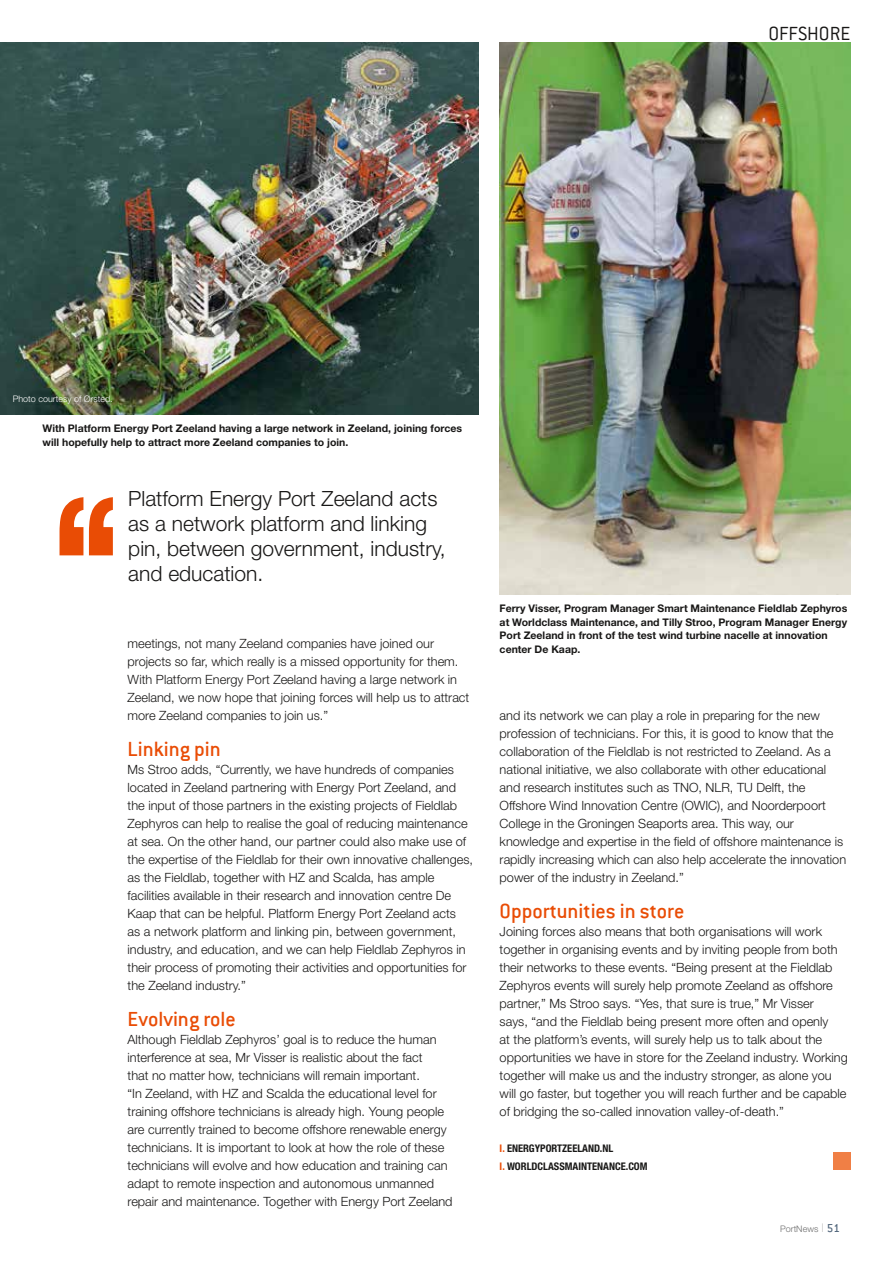
<style>
.page{position:relative;width:893px;height:1263px;background:#fff}
.page>*{position:absolute;margin:0;border:0;box-sizing:border-box;transform-origin:0 0}
.t1{font:500 22.5px "Conduit ITC";color:#e94c05}
.t2{font:300 21px/25.2px "Helvetica Neue LT Std";color:#181716}
.t3{font:300 21px "Conduit ITC";color:#181716}
.t4{font:300 12.75px/18px "Helvetica Neue LT Std";color:#181716}
.t5{font:700 10.5px/13.5px "Helvetica Neue LT Std";color:#181716}
.t6{font:700 condensed 10.5px/18px "Helvetica Neue LT Std";color:#181716}
.t7{font:300 9px "Helvetica Neue LT Std";color:#fff}
.t8{font:300 9px "Helvetica Neue LT Std";color:#6e6e6e}
.s1{color:#e94c05}
.s2{font-weight:200;font-size:12px}
.s3{font-family:"Conduit ITC";font-weight:500;font-size:12.75px;color:#54687d}
</style>
<div class="page">
<div style="left:832px;top:1152px;width:18px;height:18px;background:#f07f45"></div>
<img style="left:0;top:43px;width:478px;height:371px">
<img style="left:500px;top:43px;width:350px;height:551px">
<svg style="left:89px;top:497px;width:24px;height:58px"></svg>
<svg style="left:60px;top:497px;width:23px;height:58px"></svg>
<h2 class="t3" style="left:768px;top:22px;width:84px">OFFSHORE</h2>
<p class="t7" style="left:13px;top:394px;width:102px">Photo courtesy of Ørsted.</p>
<p class="t5" style="left:43px;top:421px;width:421px">With Platform Energy Port Zeeland having a large network in Zeeland, joining forces will hopefully help to attract more Zeeland companies to join.</p>
<h2 class="t2" style="left:128px;top:485px;width:319px">Platform Energy Port Zeeland acts as a network platform and linking pin, between government, industry, and education.</h2>
<p class="t4" style="left:128px;top:634px;width:343px">meetings, not many Zeeland companies have joined our projects so far, which really is a missed opportunity for them.<br>With Platform Energy Port Zeeland having a large network in Zeeland, we now hope that joining forces will help us to attract more Zeeland companies to join us.”</p>
<h1 class="t1" style="left:128px;top:736px;width:95px">Linking pin</h1>
<p class="t4" style="left:128px;top:760px;width:347px">Ms Stroo adds, “Currently, we have hundreds of companies located in Zeeland partnering with Energy Port Zeeland, and the input of those partners in the existing projects of Fieldlab Zephyros can help to realise the goal of reducing maintenance at sea. On the other hand, our partner could also make use of the expertise of the Fieldlab for their own innovative challenges, as the Fieldlab, together with HZ and Scalda, has ample facilities available in their research and innovation centre De Kaap that can be helpful. Platform Energy Port Zeeland acts<br>as a network platform and linking pin, between government, industry, and education, and we can help Fieldlab Zephyros in their process of promoting their activities and opportunities for the Zeeland industry.”</p>
<h1 class="t1" style="left:128px;top:1006px;width:110px">Evolving role</h1>
<p class="t4" style="left:128px;top:1030px;width:327px">Although Fieldlab Zephyros’ goal is to reduce the human interference at sea, Mr Visser is realistic about the fact<br>that no matter how, technicians will remain important.<br>“In Zeeland, with HZ and Scalda the educational level for training offshore technicians is already high. Young people are currently trained to become offshore renewable energy technicians. It is important to look at how the role of these technicians will evolve and how education and training can adapt to remote inspection and autonomous unmanned repair and maintenance. Together with Energy Port Zeeland</p>
<p class="t5" style="left:500px;top:601px;width:349px">Ferry Visser, Program Manager Smart Maintenance Fieldlab Zephyros at Worldclass Maintenance, and Tilly Stroo, Program Manager Energy Port Zeeland in front of the test wind turbine nacelle at innovation center De Kaap.</p>
<p class="t4" style="left:500px;top:706px;width:348px">and its network we can play a role in preparing for the new profession of technicians. For this, it is good to know that the collaboration of the Fieldlab is not restricted to Zeeland. As a national initiative, we also collaborate with other educational and research institutes such as TNO, NLR, TU Delft, the Offshore Wind Innovation Centre (OWIC), and Noorderpoort College in the Groningen Seaports area. This way, our knowledge and expertise in the field of offshore maintenance is rapidly increasing which can also help accelerate the innovation power of the industry in Zeeland.”</p>
<h1 class="t1" style="left:500px;top:898px;width:186px">Opportunities in store</h1>
<p class="t4" style="left:500px;top:922px;width:350px">Joining forces also means that both organisations will work together in organising events and by inviting people from both their networks to these events. “Being present at the Fieldlab Zephyros events will surely help promote Zeeland as offshore partner,” Ms Stroo says. “Yes, that sure is true,” Mr Visser<br>says, “and the Fieldlab being present more often and openly<br>at the platform’s events, will surely help us to talk about the opportunities we have in store for the Zeeland industry. Working together will make us and the industry stronger, as alone you will go faster, but together you will reach further and be capable of bridging the so-called innovation valley-of-death.”</p>
<p class="t6" style="left:500px;top:1139px;width:149px"><span class="s1">I.</span> ENERGYPORTZEELAND.NL<br><span class="s1">I.</span> WORLDCLASSMAINTENANCE.COM</p>
<p class="t8" style="left:780px;top:1223px;width:61px">PortNews <span class="s2">I</span> <span class="s3">51</span></p>
</div>
